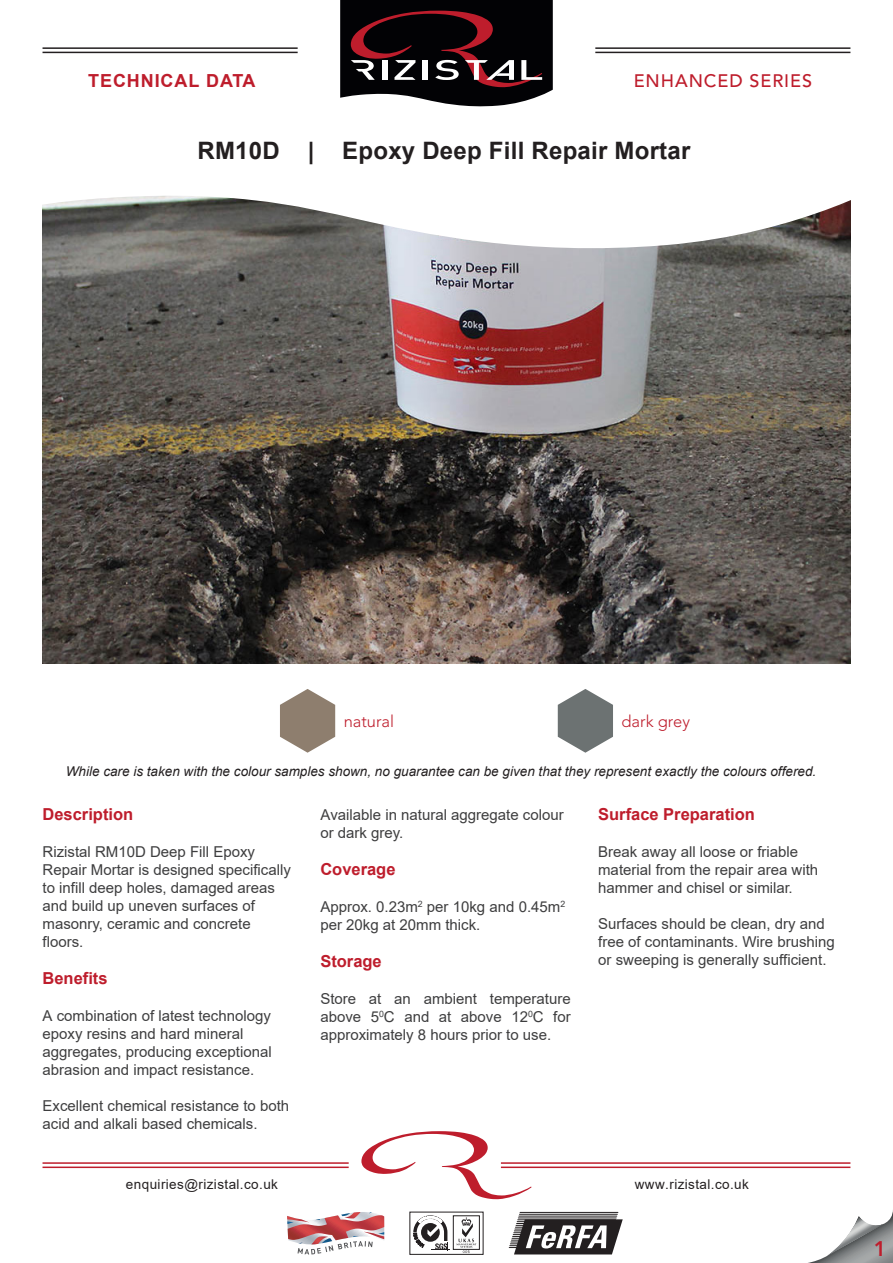
<style>
.page{position:relative;width:893px;height:1263px;background:#fff}
.page>*{position:absolute;margin:0;border:0;box-sizing:border-box;transform-origin:0 0}
.t1{font:700 24px "Arial";letter-spacing:.01em;color:#231f20}
.t2{font:800 21px "Avenir LT Std";color:#be1d2c}
.t3{font:500 18px "Avenir LT Std";letter-spacing:.05em;color:#be1d2c}
.t4{font:700 18px "Arial";letter-spacing:.05em;color:#be1d2c}
.t5{font:700 16.5px "Arial";color:#be1d2c}
.t6{font:300 16.5px "Avenir LT Std";color:#be1d2c}
.t7{font:15px/18px "Arial";color:#3e3e3f}
.t8{font:italic 13.5px "Arial";color:#231f20}
.t9{font:13.5px "Arial";letter-spacing:.03em;color:#231f20}
</style>
<div class="page">
<img style="left:43px;top:248px;width:807px;height:415px">
<svg style="left:42px;top:196px;width:809px;height:52px"></svg>
<hr style="left:43px;top:47px;width:255px;height:2px;background:#231f20">
<hr style="left:43px;top:52px;width:255px;height:1px;background:#231f20">
<svg style="left:340px;top:0;width:213px;height:106px;background:#2f2225"></svg>
<hr style="left:595px;top:47px;width:255px;height:2px;background:#231f20">
<hr style="left:595px;top:52px;width:255px;height:1px;background:#231f20">
<svg style="left:808px;top:1210px;width:85px;height:53px"></svg>
<svg style="left:558px;top:689px;width:55px;height:64px"></svg>
<svg style="left:280px;top:689px;width:55px;height:64px"></svg>
<svg style="left:361px;top:1131px;width:170px;height:68px"></svg>
<hr style="left:43px;top:1162px;width:306px;height:2px;background:#be1d2c">
<hr style="left:43px;top:1166px;width:306px;height:2px;background:#be1d2c">
<hr style="left:501px;top:1162px;width:349px;height:2px;background:#be1d2c">
<hr style="left:501px;top:1166px;width:349px;height:2px;background:#be1d2c">
<hr style="left:520px;top:1212px;width:98px;height:1px;background:#231f20">
<hr style="left:519px;top:1214px;width:98px;height:1px;background:#231f20">
<hr style="left:519px;top:1216px;width:98px;height:1px;background:#231f20">
<hr style="left:518px;top:1217px;width:98px;height:1px;background:#231f20">
<hr style="left:513px;top:1234px;width:98px;height:1px;background:#231f20">
<hr style="left:513px;top:1236px;width:97px;height:1px;background:#231f20">
<hr style="left:512px;top:1238px;width:98px;height:1px;background:#231f20">
<hr style="left:511px;top:1240px;width:98px;height:1px;background:#231f20">
<hr style="left:511px;top:1241px;width:98px;height:1px;background:#231f20">
<hr style="left:510px;top:1243px;width:98px;height:1px;background:#231f20">
<hr style="left:510px;top:1245px;width:98px;height:1px;background:#231f20">
<hr style="left:509px;top:1247px;width:98px;height:1px;background:#231f20">
<svg style="left:514px;top:1219px;width:109px;height:35px"></svg>
<svg style="left:413px;top:1215px;width:37px;height:36px"></svg>
<div style="left:453px;top:1215px;width:27px;height:34px;border:1px solid #231f20"></div>
<svg style="left:456px;top:1217px;width:20px;height:36px"></svg>
<svg style="left:287px;top:1212px;width:97px;height:42px"></svg>
<p class="t4" style="left:88px;top:68px;width:169px">TECHNICAL DATA</p>
<p class="t3" style="left:634px;top:70px;width:180px">ENHANCED SERIES</p>
<p class="t1" style="left:197px;top:133px;width:494px">RM10D | Epoxy Deep Fill Repair Mortar</p>
<p class="t6" style="left:344px;top:712px;width:52px">natural</p>
<p class="t6" style="left:621px;top:712px;width:70px">dark grey</p>
<p class="t8" style="left:66px;top:763px;width:752px">While care is taken with the colour samples shown, no guarantee can be given that they represent exactly the colours offered.</p>
<p class="t5" style="left:43px;top:803px;width:92px">Description</p>
<p class="t7" style="left:43px;top:843px;width:250px">Rizistal RM10D Deep Fill Epoxy<br>Repair Mortar is designed specifically to infill deep holes, damaged areas and build up uneven surfaces of masonry, ceramic and concrete floors.</p>
<p class="t5" style="left:43px;top:967px;width:67px">Benefits</p>
<p class="t7" style="left:43px;top:1006px;width:231px">A combination of latest technology epoxy resins and hard mineral aggregates, producing exceptional abrasion and impact resistance.</p>
<p class="t7" style="left:43px;top:1096px;width:248px">Excellent chemical resistance to both acid and alkali based chemicals.</p>
<p class="t7" style="left:320px;top:805px;width:245px">Available in natural aggregate colour or dark grey.</p>
<p class="t5" style="left:320px;top:858px;width:77px">Coverage</p>
<p class="t7" style="left:320px;top:897px;width:246px">Approx. 0.23m<sup>2</sup> per 10kg and 0.45m<sup>2 </sup>per 20kg at 20mm thick.</p>
<p class="t5" style="left:320px;top:949px;width:63px">Storage</p>
<p class="t7" style="left:320px;top:989px;width:252px;text-align:justify">Store at an ambient temperature above 5<sup>0</sup>C and at above 12<sup>0</sup>C for approximately 8 hours prior to use.</p>
<p class="t5" style="left:598px;top:803px;width:158px">Surface Preparation</p>
<p class="t7" style="left:598px;top:843px;width:222px">Break away all loose or friable material from the repair area with hammer and chisel or similar.</p>
<p class="t7" style="left:598px;top:915px;width:238px">Surfaces should be clean, dry and free of contaminants. Wire brushing or sweeping is generally sufficient.</p>
<p class="t9" style="left:126px;top:1175px;width:154px">enquiries@rizistal.co.uk</p>
<p class="t9" style="left:635px;top:1175px;width:116px">www.rizistal.co.uk</p>
<p class="t2" style="left:874px;top:1236px;width:14px">1</p>
</div>
